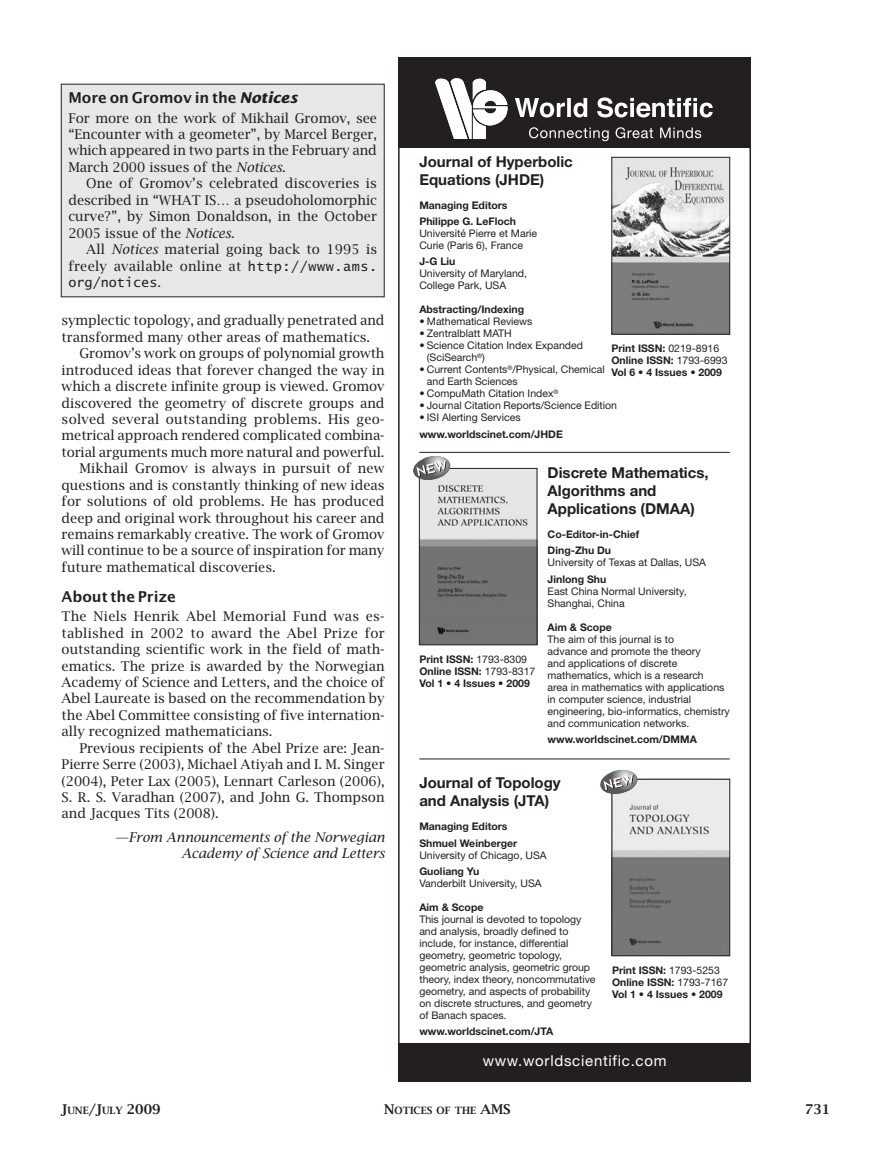
<style>
.page{position:relative;width:891px;height:1161px;background:#fff}
.page>*{position:absolute;margin:0;border:0;box-sizing:border-box;transform-origin:0 0}
.t1{font:700 15px/18px "Helvetica Neue LT Std";color:#231f20}
.t2{font:600 15px "Lucida Sans";letter-spacing:-.005em;color:#231f20}
.t3{font:15px "Helvetica Neue LT Std";letter-spacing:.05em;color:#fff}
.t4{font:13.5px/16.5px "Lucida Bright";color:#231f20;text-align:justify}
.t5{font:italic 13.5px/16.5px "Lucida Bright";letter-spacing:-.005em;color:#231f20;text-align:right}
.t6{font:13.5px "Lucida Bright";letter-spacing:.02em;color:#231f20}
.t7{font:13.5px "Lucida Sans Typewriter";color:#231f20}
.t8{font:600 13.5px "Lucida Bright";color:#231f20}
.t9{font:10.5px/12px "Helvetica Neue LT Std";color:#231f20}
.t10{font:700 10.5px/12px "Helvetica Neue LT Std";color:#231f20}
.t11{font:600 10.05px "Lucida Bright Smallcaps";color:#231f20}
.s1{font-weight:700;font-style:italic}
.s2{font-style:italic}
.s3{font-family:"Lucida Sans Typewriter"}
.s4{font-family:"Lucida Bright"}
.s5{font-weight:400}
.s6{font-size:13.5px}
.s7{font-family:"Lucida Bright";font-size:13.5px}
</style>
<div class="page">
<div style="left:61px;top:84px;width:323px;height:213px;background:#e6e7e9"></div>
<div style="left:61px;top:84px;width:324px;height:213px;border:1px solid #231f20"></div>
<div style="left:398px;top:57px;width:353px;height:91px;background:#231f20"></div>
<div style="left:398px;top:1043px;width:353px;height:39px;background:#231f20"></div>
<img style="left:613px;top:159px;width:115px;height:174px">
<div style="left:611px;top:157px;width:119px;height:178px;border:1px solid #231f20"></div>
<img style="left:421px;top:470px;width:114px;height:173px">
<div style="left:419px;top:468px;width:118px;height:177px;border:1px solid #231f20"></div>
<img style="left:614px;top:781px;width:114px;height:173px">
<div style="left:612px;top:779px;width:118px;height:177px;border:1px solid #231f20"></div>
<hr style="left:419px;top:452px;width:311px;height:1px;background:#231f20">
<hr style="left:419px;top:759px;width:311px;height:1px;background:#231f20">
<svg style="left:413px;top:456px;width:39px;height:26px"></svg>
<svg style="left:600px;top:770px;width:39px;height:26px"></svg>
<svg style="left:435px;top:78px;width:73px;height:61px"></svg>
<svg style="left:529px;top:127px;width:172px;height:14px"></svg>
<svg style="left:515px;top:97px;width:198px;height:21px"></svg>
<hr style="left:398px;top:145px;width:2px;height:902px;background:#231f20">
<hr style="left:750px;top:145px;width:1px;height:902px;background:#231f20">
<p class="t2" style="left:68px;top:89px;width:231px">More on Gromov in the <span class="s1">Notices</span></p>
<p class="t4" style="left:68px;top:109px;width:310px">For more on the work of Mikhail Gromov, see “Encounter with a geometer”, by Marcel Berger, which appeared in two parts in the February and March 2000 issues of the <span class="s2">Notices</span>.</p>
<p class="t4" style="left:68px;top:175px;width:310px;text-indent:18px">One of Gromov’s celebrated discoveries is described in “WHAT IS… a pseudoholomorphic curve?”, by Simon Donaldson, in the October 2005 issue of the <span class="s2">Notices</span>.</p>
<p class="t4" style="left:68px;top:241px;width:310px;text-align:right">All <span class="s2">Notices</span> material going back to 1995 is freely available online at <span class="s3">http://www.ams.</span></p>
<p class="t7" style="left:68px;top:274px;width:94px">org/notices<span class="s4">.</span></p>
<p class="t4" style="left:62px;top:312px;width:324px">symplectic topology, and gradually penetrated and transformed many other areas of mathematics.</p>
<p class="t4" style="left:80px;top:345px;width:306px">Gromov’s work on groups of polynomial growth</p>
<p class="t4" style="left:62px;top:361px;width:324px">introduced ideas that forever changed the way in</p>
<p class="t4" style="left:62px;top:378px;width:324px">which a discrete infinite group is viewed. Gromov</p>
<p class="t4" style="left:62px;top:394px;width:324px">discovered the geometry of discrete groups and</p>
<p class="t6" style="left:62px;top:411px;width:324px">solved several outstanding problems. His geo-</p>
<p class="t4" style="left:62px;top:427px;width:324px">metrical approach rendered complicated combina-</p>
<p class="t4" style="left:62px;top:443px;width:324px">torial arguments much more natural and powerful.</p>
<p class="t4" style="left:80px;top:460px;width:306px">Mikhail Gromov is always in pursuit of new</p>
<p class="t4" style="left:62px;top:476px;width:324px">questions and is constantly thinking of new ideas</p>
<p class="t4" style="left:62px;top:493px;width:324px">for solutions of old problems. He has produced</p>
<p class="t4" style="left:62px;top:509px;width:324px">deep and original work throughout his career and</p>
<p class="t4" style="left:62px;top:526px;width:324px">remains remarkably creative. The work of Gromov</p>
<p class="t4" style="left:62px;top:542px;width:324px">will continue to be a source of inspiration for many</p>
<p class="t4" style="left:62px;top:559px;width:216px">future mathematical discoveries.</p>
<p class="t2" style="left:62px;top:587px;width:116px">About the Prize</p>
<p class="t4" style="left:62px;top:608px;width:325px">The Niels Henrik Abel Memorial Fund was es&shy;tablished in 2002 to award the Abel Prize for outstanding scientific work in the field of math&shy;ematics. The prize is awarded by the Norwegian Academy of Science and Letters, and the choice of Abel Laureate is based on the recommendation by the Abel Committee consisting of five internation&shy;ally recognized mathematicians.</p>
<p class="t4" style="left:62px;top:739px;width:324px;text-indent:18px">Previous recipients of the Abel Prize are: Jean-Pierre Serre (2003), Michael Atiyah and I. M. Singer (2004), Peter Lax (2005), Lennart Carleson (2006), S. R. S. Varadhan (2007), and John G. Thompson and Jacques Tits (2008).</p>
<p class="t5" style="left:115px;top:828px;width:271px">—From Announcements of the Norwegian<br>Academy of Science and Letters</p>
<p class="t1" style="left:419px;top:152px;width:155px">Journal of Hyperbolic<br>Equations (JHDE)</p>
<p class="t10" style="left:419px;top:197px;width:98px;line-height:16.2px">Managing Editors<br>Philippe G. LeFloch</p>
<p class="t9" style="left:419px;top:227px;width:119px">Université Pierre et Marie<br>Curie (Paris 6), France</p>
<p class="t10" style="left:419px;top:255px;width:38px">J-G Liu</p>
<p class="t9" style="left:419px;top:268px;width:109px">University of Maryland,<br>College Park, USA</p>
<p class="t10" style="left:419px;top:303px;width:106px">Abstracting/Indexing</p>
<p class="t9" style="left:419px;top:316px;width:115px">• Mathematical Reviews</p>
<p class="t9" style="left:419px;top:328px;width:94px">• Zentralblatt MATH</p>
<p class="t9" style="left:427px;top:340px;width:158px;text-indent:-7px">• Science Citation Index Expanded (SciSearch<sup>®</sup>)</p>
<p class="t9" style="left:427px;top:364px;width:179px;text-indent:-8px">• Current Contents<sup>®</sup>/Physical, Chemical and Earth Sciences</p>
<p class="t9" style="left:419px;top:388px;width:141px">• CompuMath Citation Index<sup>®</sup></p>
<p class="t9" style="left:419px;top:400px;width:199px">• Journal Citation Reports/Science Edition</p>
<p class="t9" style="left:419px;top:412px;width:103px">• ISI Alerting Services</p>
<p class="t10" style="left:419px;top:428px;width:145px">www.worldscinet.com/JHDE</p>
<p class="t10" style="left:611px;top:342px;width:118px">Print ISSN: <span class="s5">0219-8916<br></span>Online ISSN: <span class="s5">1793-6993<br></span>Vol 6 • 4 Issues • 2009</p>
<p class="t10" style="left:419px;top:653px;width:118px">Print ISSN: <span class="s5">1793-8309<br></span>Online ISSN: <span class="s5">1793-8317<br></span>Vol 1 • 4 Issues • 2009</p>
<p class="t1" style="left:548px;top:463px;width:163px">Discrete Mathematics,<br>Algorithms and<br>Applications (DMAA)</p>
<p class="t10" style="left:548px;top:526px;width:93px;line-height:16.2px">Co-Editor-in-Chief<br>Ding-Zhu Du</p>
<p class="t9" style="left:548px;top:556px;width:160px">University of Texas at Dallas, USA</p>
<p class="t10" style="left:548px;top:573px;width:60px">Jinlong Shu</p>
<p class="t9" style="left:548px;top:585px;width:141px">East China Normal University,<br>Shanghai, China</p>
<p class="t10" style="left:548px;top:621px;width:66px">Aim &amp; Scope</p>
<p class="t9" style="left:548px;top:633px;width:184px">The aim of this journal is to<br>advance and promote the theory<br>and applications of discrete mathematics, which is a research<br>area in mathematics with applications in computer science, industrial engineering, bio-informatics, chemistry and communication networks.</p>
<p class="t10" style="left:548px;top:733px;width:151px">www.worldscinet.com/DMMA</p>
<p class="t1" style="left:419px;top:774px;width:143px">Journal of Topology and Analysis (JTA)</p>
<p class="t10" style="left:419px;top:818px;width:99px;line-height:16.2px">Managing Editors<br>Shmuel Weinberger</p>
<p class="t9" style="left:419px;top:849px;width:129px">University of Chicago, USA</p>
<p class="t10" style="left:419px;top:865px;width:62px">Guoliang Yu</p>
<p class="t9" style="left:419px;top:877px;width:124px">Vanderbilt University, USA</p>
<p class="t10" style="left:419px;top:901px;width:66px">Aim &amp; Scope</p>
<p class="t9" style="left:419px;top:913px;width:178px">This journal is devoted to topology and analysis, broadly defined to include, for instance, differential geometry, geometric topology, geometric analysis, geometric group theory, index theory, noncommutative geometry, and aspects of probability on discrete structures, and geometry of Banach spaces.</p>
<p class="t10" style="left:419px;top:1025px;width:135px">www.worldscinet.com/JTA</p>
<p class="t10" style="left:612px;top:964px;width:118px">Print ISSN: <span class="s5">1793-5253<br></span>Online ISSN: <span class="s5">1793-7167<br></span>Vol 1 • 4 Issues • 2009</p>
<p class="t3" style="left:483px;top:1051px;width:185px">www.worldscientific.com</p>
<p class="t11" style="left:61px;top:1104px;width:101px"><span class="s6">J</span>UNE<span class="s6">/J</span>ULY <span class="s7">2009</span></p>
<p class="t11" style="left:384px;top:1104px;width:127px"><span class="s6">N</span>OTICES OF THE <span class="s6">AMS</span></p>
<p class="t8" style="left:805px;top:1100px;width:27px">731</p>
</div>
